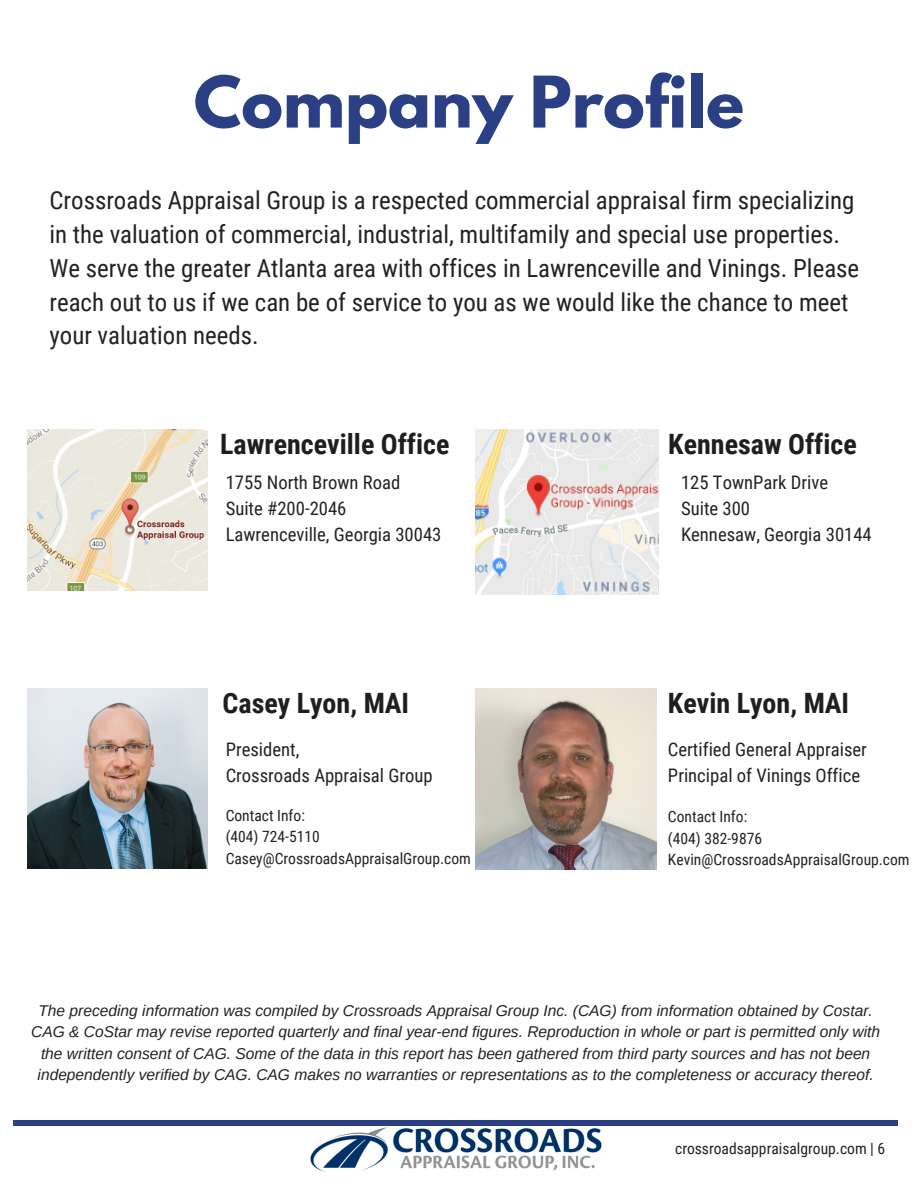
<style>
.page{position:relative;width:918px;height:1188px;background:#fff}
.page>*{position:absolute;margin:0;border:0;box-sizing:border-box;transform-origin:0 0}
.t1{font:700 63px "League Spartan";color:#2a3f84}
.t2{font:700 28.05px "Roboto Condensed";color:#1e1e1e}
.t3{font:24.9px/33.8px "Roboto Condensed";color:#222}
.t4{font:18.75px/25.8px "Roboto Condensed";color:#222}
.t5{font:italic 15.6px/21.3px "Arimo";color:#222;text-align:center}
.t6{font:15.6px/21.3px "Roboto Condensed";color:#222}
</style>
<div class="page">
<img style="left:28px;top:430px;width:180px;height:161px">
<img style="left:476px;top:689px;width:181px;height:181px">
<img style="left:476px;top:430px;width:183px;height:164px">
<img style="left:310px;top:1127px;width:292px;height:45px">
<div style="left:13px;top:1121px;width:885px;height:5px;background:#2a3f84"></div>
<img style="left:28px;top:689px;width:180px;height:180px">
<h1 class="t1" style="left:194px;top:71px;width:552px">Company Profile</h1>
<p class="t3" style="left:50px;top:184px;width:811px">Crossroads Appraisal Group is a respected commercial appraisal firm specializing in the valuation of commercial, industrial, multifamily and special use properties.<br>We serve the greater Atlanta area with offices in Lawrenceville and Vinings. Please reach out to us if we can be of service to you as we would like the chance to meet your valuation needs.</p>
<h2 class="t2" style="left:220px;top:428px;width:231px">Lawrenceville Office</h2>
<p class="t4" style="left:226px;top:470px;width:217px">1755 North Brown Road<br>Suite #200-2046<br>Lawrenceville, Georgia 30043</p>
<h2 class="t2" style="left:223px;top:687px;width:188px">Casey Lyon, MAI</h2>
<p class="t4" style="left:226px;top:737px;width:209px">President,<br>Crossroads Appraisal Group</p>
<p class="t6" style="left:226px;top:805px;width:247px">Contact Info:<br>(404) 724-5110<br>Casey@CrossroadsAppraisalGroup.com</p>
<h2 class="t2" style="left:668px;top:428px;width:190px">Kennesaw Office</h2>
<p class="t4" style="left:681px;top:470px;width:192px">125 TownPark Drive<br>Suite 300<br>Kennesaw, Georgia 30144</p>
<h2 class="t2" style="left:668px;top:687px;width:183px">Kevin Lyon, MAI</h2>
<p class="t4" style="left:668px;top:737px;width:200px">Certified General Appraiser<br>Principal of Vinings Office</p>
<p class="t6" style="left:668px;top:806px;width:243px">Contact Info:<br>(404) 382-9876<br>Kevin@CrossroadsAppraisalGroup.com</p>
<p class="t5" style="left:31px;top:1000px;width:851px">The preceding information was compiled by Crossroads Appraisal Group Inc. (CAG) from information obtained by Costar.<br>CAG &amp; CoStar may revise reported quarterly and final year-end figures. Reproduction in whole or part is permitted only with the written consent of CAG. Some of the data in this report has been gathered from third party sources and has not been independently verified by CAG. CAG makes no warranties or representations as to the completeness or accuracy thereof.</p>
<p class="t6" style="left:675px;top:1138px;width:212px">crossroadsappraisalgroup.com | 6</p>
</div>
